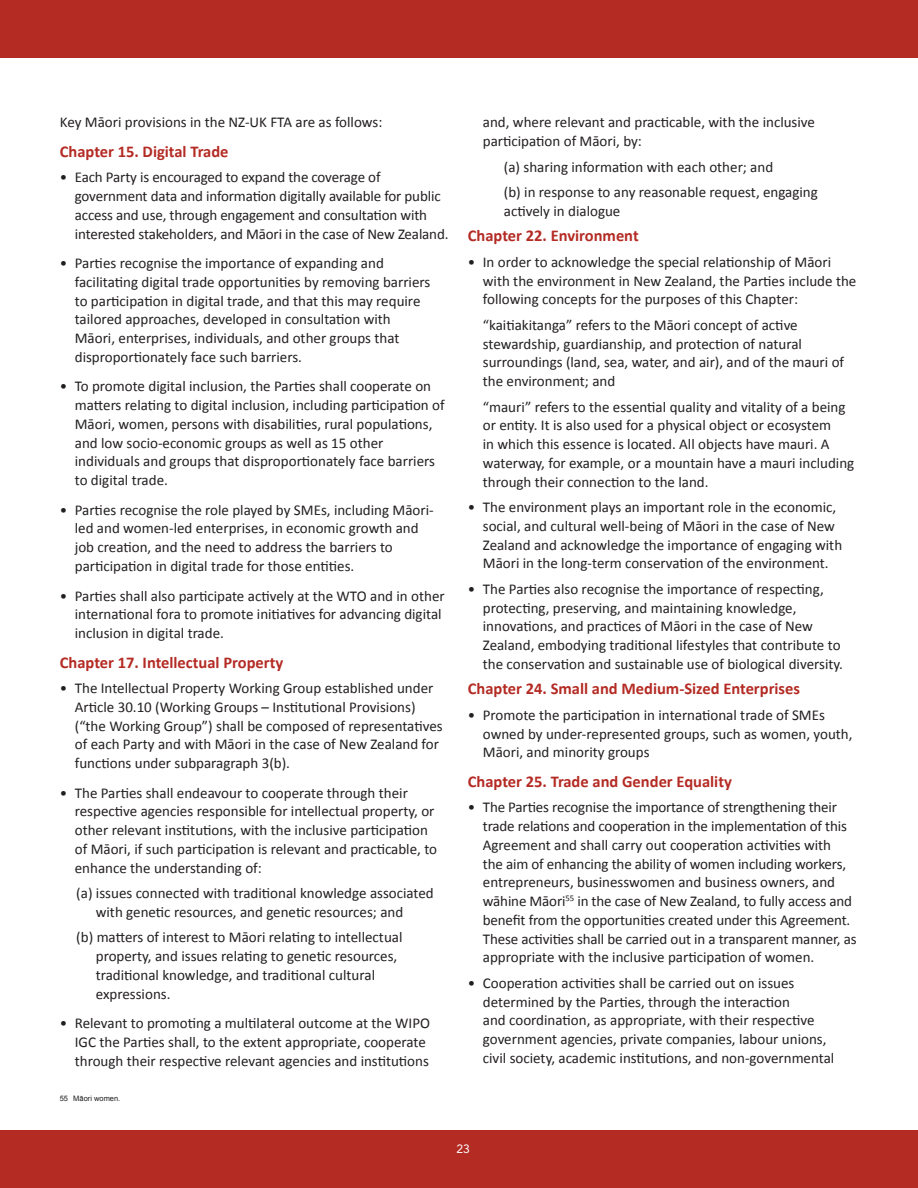
<style>
.page{position:relative;width:918px;height:1188px;background:#fff}
.page>*{position:absolute;margin:0;border:0;box-sizing:border-box;transform-origin:0 0}
.t1{font:700 16.5px "Calibri";color:#b42b24}
.t2{font:15px/18.8px "Calibri";color:#231f20}
.t3{font:12px "Avenir LT Std";color:#fff}
.t4{font:7.5px "Arial";color:#231f20}
</style>
<div class="page">
<div style="left:0;top:0;width:918px;height:58px;background:#b42b24"></div>
<div style="left:0;top:1130px;width:918px;height:58px;background:#b42b24"></div>
<p class="t2" style="left:60px;top:113px;width:324px">Key Māori provisions in the NZ-UK FTA are as follows:</p>
<p class="t1" style="left:60px;top:141px;width:170px">Chapter 15. Digital Trade</p>
<p class="t2" style="left:75px;top:168px;width:375px;text-indent:-15px">• Each Party is encouraged to expand the coverage of government data and information digitally available for public access and use, through engagement and consultation with interested stakeholders, and Māori in the case of New Zealand.</p>
<p class="t2" style="left:75px;top:254px;width:357px;text-indent:-15px">• Parties recognise the importance of expanding and facilitating digital trade opportunities by removing barriers to participation in digital trade, and that this may require tailored approaches, developed in consultation with Māori, enterprises, individuals, and other groups that disproportionately face such barriers.</p>
<p class="t2" style="left:75px;top:377px;width:371px;text-indent:-15px">• To promote digital inclusion, the Parties shall cooperate on matters relating to digital inclusion, including participation of Māori, women, persons with disabilities, rural populations, and low socio-economic groups as well as 15 other individuals and groups that disproportionately face barriers to digital trade.</p>
<p class="t2" style="left:75px;top:500px;width:360px;text-indent:-15px">• Parties recognise the role played by SMEs, including Māori&shy;led and women-led enterprises, in economic growth and job creation, and the need to address the barriers to participation in digital trade for those entities.</p>
<p class="t2" style="left:75px;top:586px;width:371px;text-indent:-15px">• Parties shall also participate actively at the WTO and in other international fora to promote initiatives for advancing digital inclusion in digital trade.</p>
<p class="t1" style="left:60px;top:652px;width:225px">Chapter 17. Intellectual Property</p>
<p class="t2" style="left:75px;top:679px;width:369px;text-indent:-15px">• The Intellectual Property Working Group established under Article 30.10 (Working Groups – Institutional Provisions) (“the Working Group”) shall be composed of representatives of each Party and with Māori in the case of New Zealand for functions under subparagraph 3(b).</p>
<p class="t2" style="left:75px;top:783px;width:364px;text-indent:-15px">• The Parties shall endeavour to cooperate through their respective agencies responsible for intellectual property, or other relevant institutions, with the inclusive participation of Māori, if such participation is relevant and practicable, to enhance the understanding of:</p>
<p class="t2" style="left:96px;top:884px;width:340px;text-indent:-20px">(a) issues connected with traditional knowledge associated with genetic resources, and genetic resources; and</p>
<p class="t2" style="left:96px;top:928px;width:308px;text-indent:-19px">(b) matters of interest to Māori relating to intellectual property, and issues relating to genetic resources, traditional knowledge, and traditional cultural expressions.</p>
<p class="t2" style="left:75px;top:1014px;width:357px;text-indent:-15px">• Relevant to promoting a multilateral outcome at the WIPO<br>IGC the Parties shall, to the extent appropriate, cooperate through their respective relevant agencies and institutions</p>
<p class="t4" style="left:60px;top:1094px;width:62px">55 Māori women.</p>
<p class="t2" style="left:483px;top:113px;width:334px">and, where relevant and practicable, with the inclusive participation of Māori, by:</p>
<p class="t2" style="left:504px;top:154px;width:316px;line-height:25.5px">(a) sharing information with each other; and<br>(b) in response to any reasonable request, engaging</p>
<p class="t2" style="left:504px;top:201px;width:118px">actively in dialogue</p>
<p class="t1" style="left:468px;top:225px;width:172px">Chapter 22. Environment</p>
<p class="t2" style="left:483px;top:252px;width:375px;text-indent:-15px">• In order to acknowledge the special relationship of Māori with the environment in New Zealand, the Parties include the following concepts for the purposes of this Chapter:</p>
<p class="t2" style="left:483px;top:315px;width:363px">“kaitiakitanga” refers to the Māori concept of active stewardship, guardianship, and protection of natural surroundings (land, sea, water, and air), and of the mauri of the environment; and</p>
<p class="t2" style="left:483px;top:397px;width:373px">“mauri” refers to the essential quality and vitality of a being or entity. It is also used for a physical object or ecosystem<br>in which this essence is located. All objects have mauri. A waterway, for example, or a mountain have a mauri including through their connection to the land.</p>
<p class="t2" style="left:483px;top:498px;width:361px;text-indent:-15px">• The environment plays an important role in the economic, social, and cultural well-being of Māori in the case of New Zealand and acknowledge the importance of engaging with Māori in the long-term conservation of the environment.</p>
<p class="t2" style="left:483px;top:579px;width:362px;text-indent:-15px">• The Parties also recognise the importance of respecting, protecting, preserving, and maintaining knowledge, innovations, and practices of Māori in the case of New Zealand, embodying traditional lifestyles that contribute to the conservation and sustainable use of biological diversity.</p>
<p class="t1" style="left:468px;top:678px;width:334px">Chapter 24. Small and Medium-Sized Enterprises</p>
<p class="t2" style="left:483px;top:705px;width:371px;text-indent:-15px">• Promote the participation in international trade of SMEs owned by under-represented groups, such as women, youth,<br>Māori, and minority groups</p>
<p class="t1" style="left:468px;top:771px;width:266px">Chapter 25. Trade and Gender Equality</p>
<p class="t2" style="left:483px;top:798px;width:375px;text-indent:-15px">• The Parties recognise the importance of strengthening their trade relations and cooperation in the implementation of this Agreement and shall carry out cooperation activities with<br>the aim of enhancing the ability of women including workers, entrepreneurs, businesswomen and business owners, and wāhine Māori<sup>55</sup> in the case of New Zealand, to fully access and benefit from the opportunities created under this Agreement.<br>These activities shall be carried out in a transparent manner, as appropriate with the inclusive participation of women.</p>
<p class="t2" style="left:483px;top:974px;width:353px;text-indent:-15px">• Cooperation activities shall be carried out on issues determined by the Parties, through the interaction<br>and coordination, as appropriate, with their respective government agencies, private companies, labour unions, civil society, academic institutions, and non-governmental</p>
<p class="t3" style="left:457px;top:1142px;width:15px">23</p>
</div>
